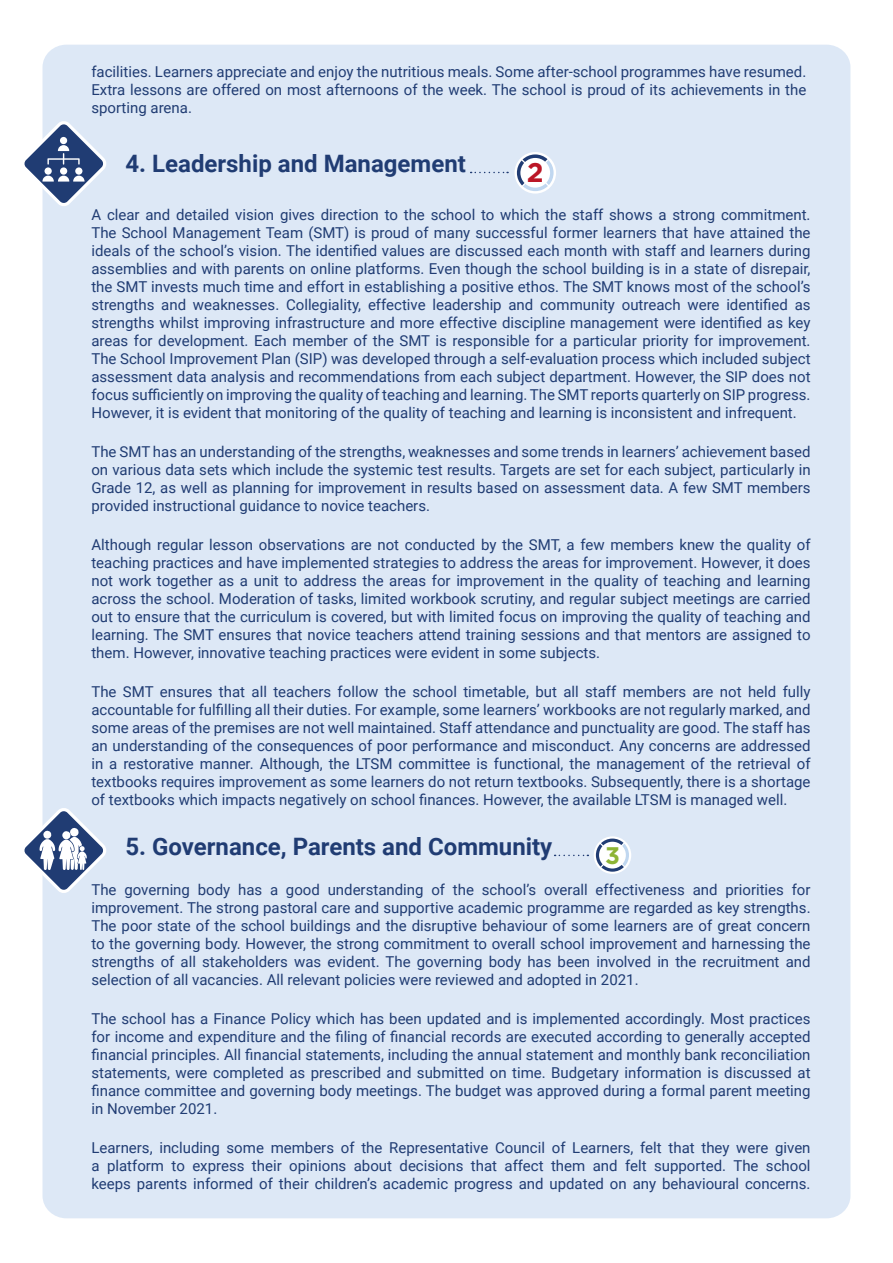
<style>
.page{position:relative;width:893px;height:1263px;background:#fff}
.page>*{position:absolute;margin:0;border:0;box-sizing:border-box;transform-origin:0 0}
.t1{font:700 27px "Gotham";color:#bb1626}
.t2{font:700 24px "Roboto";color:#203c73}
.t3{font:700 24px "Gotham";color:#8db435}
.t4{font:15px/18px "Roboto";color:#203c73;text-align:justify}
</style>
<div class="page">
<div style="left:43px;top:45px;width:807px;height:1173px;background:#dde8f6;border-radius:23px"></div>
<svg style="left:24px;top:804px;width:82px;height:92px"></svg>
<svg style="left:514px;top:152px;width:42px;height:42px"></svg>
<svg style="left:517px;top:154px;width:37px;height:37px"></svg>
<svg style="left:471px;top:172px;width:37px;height:1px"></svg>
<div style="left:594px;top:836px;width:37px;height:38px;background:#fff;border-radius:50%"></div>
<svg style="left:596px;top:838px;width:33px;height:34px"></svg>
<svg style="left:555px;top:855px;width:33px;height:1px"></svg>
<svg style="left:24px;top:118px;width:82px;height:92px"></svg>
<p class="t4" style="left:91px;top:62px;width:716px">facilities. Learners appreciate and enjoy the nutritious meals. Some after-school programmes have resumed.<br>Extra lessons are offered on most afternoons of the week. The school is proud of its achievements in the sporting arena.</p>
<h2 class="t2" style="left:125px;top:146px;width:342px">4. Leadership and Management</h2>
<p class="t4" style="left:91px;top:205px;width:721px">A clear and detailed vision gives direction to the school to which the staff shows a strong commitment.<br>The School Management Team (SMT) is proud of many successful former learners that have attained the ideals of the school’s vision. The identified values are discussed each month with staff and learners during assemblies and with parents on online platforms. Even though the school building is in a state of disrepair, the SMT invests much time and effort in establishing a positive ethos. The SMT knows most of the school’s strengths and weaknesses. Collegiality, effective leadership and community outreach were identified as strengths whilst improving infrastructure and more effective discipline management were identified as key areas for development. Each member of the SMT is responsible for a particular priority for improvement.<br>The School Improvement Plan (SIP) was developed through a self-evaluation process which included subject assessment data analysis and recommendations from each subject department. However, the SIP does not focus sufficiently on improving the quality of teaching and learning. The SMT reports quarterly on SIP progress.<br>However, it is evident that monitoring of the quality of teaching and learning is inconsistent and infrequent.</p>
<p class="t4" style="left:91px;top:442px;width:721px">The SMT has an understanding of the strengths, weaknesses and some trends in learners’ achievement based on various data sets which include the systemic test results. Targets are set for each subject, particularly in Grade 12, as well as planning for improvement in results based on assessment data. A few SMT members provided instructional guidance to novice teachers.</p>
<p class="t4" style="left:91px;top:535px;width:721px">Although regular lesson observations are not conducted by the SMT, a few members knew the quality of teaching practices and have implemented strategies to address the areas for improvement. However, it does not work together as a unit to address the areas for improvement in the quality of teaching and learning across the school. Moderation of tasks, limited workbook scrutiny, and regular subject meetings are carried out to ensure that the curriculum is covered, but with limited focus on improving the quality of teaching and learning. The SMT ensures that novice teachers attend training sessions and that mentors are assigned to them. However, innovative teaching practices were evident in some subjects.</p>
<p class="t4" style="left:91px;top:682px;width:721px">The SMT ensures that all teachers follow the school timetable, but all staff members are not held fully accountable for fulfilling all their duties. For example, some learners’ workbooks are not regularly marked, and some areas of the premises are not well maintained. Staff attendance and punctuality are good. The staff has an understanding of the consequences of poor performance and misconduct. Any concerns are addressed in a restorative manner. Although, the LTSM committee is functional, the management of the retrieval of textbooks requires improvement as some learners do not return textbooks. Subsequently, there is a shortage of textbooks which impacts negatively on school finances. However, the available LTSM is managed well.</p>
<h2 class="t2" style="left:125px;top:830px;width:428px">5. Governance, Parents and Community</h2>
<p class="t4" style="left:91px;top:880px;width:721px">The governing body has a good understanding of the school’s overall effectiveness and priorities for improvement. The strong pastoral care and supportive academic programme are regarded as key strengths.<br>The poor state of the school buildings and the disruptive behaviour of some learners are of great concern to the governing body. However, the strong commitment to overall school improvement and harnessing the strengths of all stakeholders was evident. The governing body has been involved in the recruitment and selection of all vacancies. All relevant policies were reviewed and adopted in 2021.</p>
<p class="t4" style="left:91px;top:1009px;width:721px">The school has a Finance Policy which has been updated and is implemented accordingly. Most practices for income and expenditure and the filing of financial records are executed according to generally accepted financial principles. All financial statements, including the annual statement and monthly bank reconciliation statements, were completed as prescribed and submitted on time. Budgetary information is discussed at finance committee and governing body meetings. The budget was approved during a formal parent meeting in November 2021.</p>
<p class="t4" style="left:91px;top:1138px;width:721px">Learners, including some members of the Representative Council of Learners, felt that they were given a platform to express their opinions about decisions that affect them and felt supported. The school keeps parents informed of their children’s academic progress and updated on any behavioural concerns.</p>
<h1 class="t1" style="left:527px;top:155px;width:18px">2</h1>
<h2 class="t3" style="left:605px;top:839px;width:16px">3</h2>
</div>
